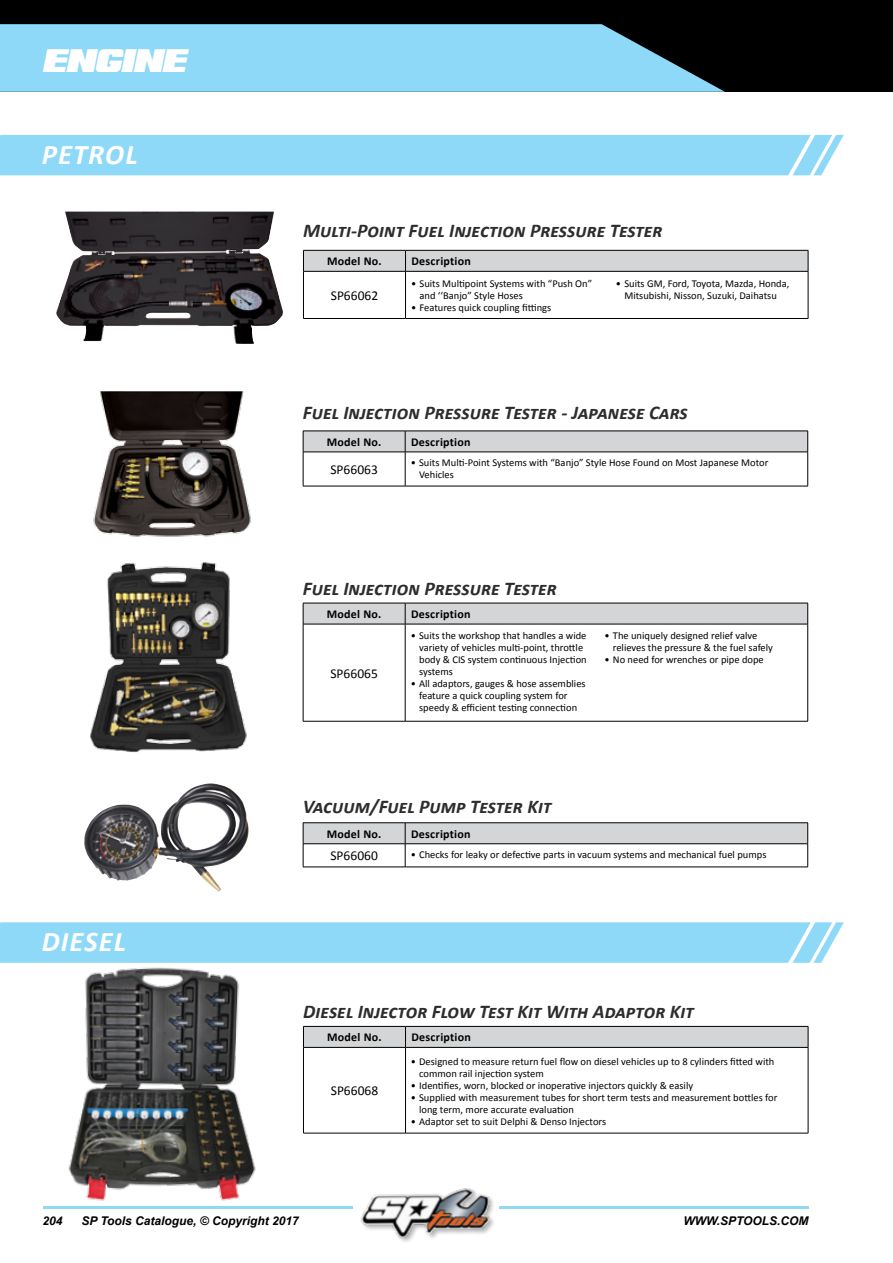
<style>
.page{position:relative;width:893px;height:1263px;background:#fff}
.page>*{position:absolute;margin:0;border:0;box-sizing:border-box;transform-origin:0 0}
.t1{font:italic 700 28.5px "Calibri";letter-spacing:.04em;color:#fff}
.t2{font:italic 28.5px "Super Retro M54";color:#fff}
.t3{font:italic 700 19.5px "Calibri";color:#2d2d2d}
.t4{font:13.5px "Calibri";color:#000}
.t5{font:700 12px "Calibri";letter-spacing:.02em;color:#000}
.t6{font:italic 700 12px "Arial";color:#000}
.t7{font:10.5px/12px "Calibri";color:#000}
</style>
<div class="page">
<div style="left:0;top:0;width:893px;height:92px;background:#000"></div>
<svg style="left:0;top:24px;width:725px;height:68px;background:#81c4e1"></svg>
<hr style="left:303px;top:867px;width:102px;height:1px;background:#000">
<hr style="left:405px;top:867px;width:403px;height:1px;background:#000">
<hr style="left:303px;top:822px;width:102px;height:1px;background:#000">
<hr style="left:405px;top:822px;width:403px;height:1px;background:#000">
<svg style="left:303px;top:823px;width:505px;height:44px"></svg>
<hr style="left:405px;top:843px;width:403px;height:1px;background:#000">
<div style="left:0;top:135px;width:844px;height:40px;background:#8ed8f8"></div>
<div style="left:0;top:922px;width:844px;height:41px;background:#8ed8f8"></div>
<hr style="left:303px;top:271px;width:1px;height:47px;background:#000">
<hr style="left:405px;top:271px;width:1px;height:47px;background:#000">
<hr style="left:808px;top:271px;width:1px;height:47px;background:#000">
<hr style="left:303px;top:318px;width:102px;height:1px;background:#000">
<hr style="left:405px;top:318px;width:403px;height:1px;background:#000">
<hr style="left:303px;top:271px;width:102px;height:1px;background:#000">
<svg style="left:303px;top:250px;width:506px;height:21px;background:#c7c9c9"></svg>
<hr style="left:405px;top:271px;width:403px;height:1px;background:#000">
<hr style="left:303px;top:624px;width:1px;height:97px;background:#000">
<hr style="left:405px;top:624px;width:1px;height:97px;background:#000">
<hr style="left:807px;top:624px;width:1px;height:97px;background:#000">
<hr style="left:303px;top:721px;width:102px;height:1px;background:#000">
<hr style="left:405px;top:721px;width:403px;height:1px;background:#000">
<hr style="left:303px;top:624px;width:102px;height:1px;background:#000">
<svg style="left:303px;top:603px;width:505px;height:21px;background:#c7c9ca"></svg>
<hr style="left:405px;top:624px;width:403px;height:1px;background:#000">
<img style="left:84px;top:783px;width:165px;height:108px">
<hr style="left:303px;top:1047px;width:1px;height:86px;background:#000">
<hr style="left:405px;top:1047px;width:1px;height:86px;background:#000">
<hr style="left:808px;top:1047px;width:1px;height:86px;background:#000">
<hr style="left:303px;top:1133px;width:102px;height:1px;background:#000">
<hr style="left:405px;top:1133px;width:403px;height:1px;background:#000">
<hr style="left:303px;top:1047px;width:102px;height:1px;background:#000">
<svg style="left:303px;top:1026px;width:506px;height:21px;background:#c7c8c9"></svg>
<hr style="left:405px;top:1047px;width:403px;height:1px;background:#000">
<img style="left:61px;top:960px;width:213px;height:249px">
<img style="left:56px;top:212px;width:227px;height:132px">
<img style="left:90px;top:562px;width:157px;height:190px">
<hr style="left:303px;top:452px;width:1px;height:34px;background:#000">
<hr style="left:405px;top:452px;width:1px;height:34px;background:#000">
<hr style="left:807px;top:452px;width:1px;height:34px;background:#000">
<hr style="left:303px;top:486px;width:102px;height:1px;background:#000">
<hr style="left:405px;top:486px;width:403px;height:1px;background:#000">
<hr style="left:303px;top:452px;width:102px;height:1px;background:#000">
<svg style="left:303px;top:431px;width:505px;height:21px;background:#c8c9ca"></svg>
<hr style="left:405px;top:452px;width:403px;height:1px;background:#000">
<img style="left:93px;top:391px;width:158px;height:146px">
<img style="left:360px;top:1188px;width:134px;height:53px">
<hr style="left:499px;top:1206px;width:310px;height:2px;background:#8ed8f8">
<hr style="left:44px;top:1206px;width:309px;height:2px;background:#8ed8f8">
<h1 class="t2" style="left:42px;top:49px;width:145px">ENGINE</h1>
<h1 class="t1" style="left:42px;top:136px;width:97px">PETROL</h1>
<h1 class="t1" style="left:42px;top:923px;width:85px">DIESEL</h1>
<h2 class="t3" style="left:303px;top:218px;width:361px">Multi-Point Fuel Injection Pressure Tester</h2>
<p class="t5" style="left:327px;top:254px;width:56px">Model No.</p>
<p class="t5" style="left:411px;top:254px;width:61px">Description</p>
<p class="t4" style="left:331px;top:287px;width:49px">SP66062</p>
<p class="t7" style="left:419px;top:277px;width:174px;text-indent:-9px">• Suits Multipoint Systems with “Push On” and ‘‘Banjo” Style Hoses</p>
<p class="t7" style="left:411px;top:301px;width:142px">• Features quick coupling fittings</p>
<p class="t7" style="left:616px;top:277px;width:175px;text-align:center">• Suits GM, Ford, Toyota, Mazda, Honda,<br>Mitsubishi, Nisson, Suzuki, Daihatsu</p>
<h2 class="t3" style="left:303px;top:400px;width:386px">Fuel Injection Pressure Tester - Japanese Cars</h2>
<p class="t7" style="left:419px;top:457px;width:351px;text-indent:-9px">• Suits Multi-Point Systems with “Banjo” Style Hose Found on Most Japanese Motor<br>Vehicles</p>
<p class="t5" style="left:327px;top:434px;width:56px">Model No.</p>
<p class="t5" style="left:411px;top:434px;width:61px">Description</p>
<p class="t4" style="left:330px;top:461px;width:49px">SP66063</p>
<h2 class="t3" style="left:303px;top:576px;width:256px">Fuel Injection Pressure Tester</h2>
<p class="t7" style="left:419px;top:629px;width:169px;text-indent:-9px">• Suits the workshop that handles a wide variety of vehicles multi-point, throttle body &amp; CIS system continuous Injection systems</p>
<p class="t7" style="left:419px;top:677px;width:168px;text-indent:-9px">• All adaptors, gauges &amp; hose assemblies feature a quick coupling system for speedy &amp; efficient testing connection</p>
<p class="t5" style="left:327px;top:606px;width:56px">Model No.</p>
<p class="t5" style="left:411px;top:606px;width:61px">Description</p>
<p class="t4" style="left:330px;top:665px;width:49px">SP66065</p>
<p class="t7" style="left:613px;top:629px;width:162px;text-indent:-9px">• The uniquely designed relief valve relieves the pressure &amp; the fuel safely</p>
<p class="t7" style="left:604px;top:653px;width:161px">• No need for wrenches or pipe dope</p>
<h2 class="t3" style="left:303px;top:794px;width:250px">Vacuum/Fuel Pump Tester Kit</h2>
<p class="t5" style="left:327px;top:826px;width:56px">Model No.</p>
<p class="t5" style="left:411px;top:826px;width:61px">Description</p>
<p class="t4" style="left:330px;top:847px;width:49px">SP66060</p>
<p class="t7" style="left:411px;top:849px;width:357px">• Checks for leaky or defective parts in vacuum systems and mechanical fuel pumps</p>
<h2 class="t3" style="left:303px;top:999px;width:392px">Diesel Injector Flow Test Kit With Adaptor Kit</h2>
<p class="t7" style="left:419px;top:1055px;width:357px;text-indent:-9px">• Designed to measure return fuel flow on diesel vehicles up to 8 cylinders fitted with common rail injection system</p>
<p class="t7" style="left:411px;top:1079px;width:284px">• Identifies, worn, blocked or inoperative injectors quickly &amp; easily</p>
<p class="t7" style="left:419px;top:1091px;width:360px;text-indent:-9px">• Supplied with measurement tubes for short term tests and measurement bottles for long term, more accurate evaluation</p>
<p class="t7" style="left:411px;top:1115px;width:197px">• Adaptor set to suit Delphi &amp; Denso Injectors</p>
<p class="t5" style="left:327px;top:1030px;width:56px">Model No.</p>
<p class="t5" style="left:411px;top:1030px;width:61px">Description</p>
<p class="t4" style="left:331px;top:1082px;width:49px">SP66068</p>
<p class="t6" style="left:43px;top:1213px;width:22px">204</p>
<p class="t6" style="left:81px;top:1213px;width:219px">SP Tools Catalogue, © Copyright 2017</p>
<p class="t6" style="left:684px;top:1213px;width:126px">WWW.SPTOOLS.COM</p>
</div>
